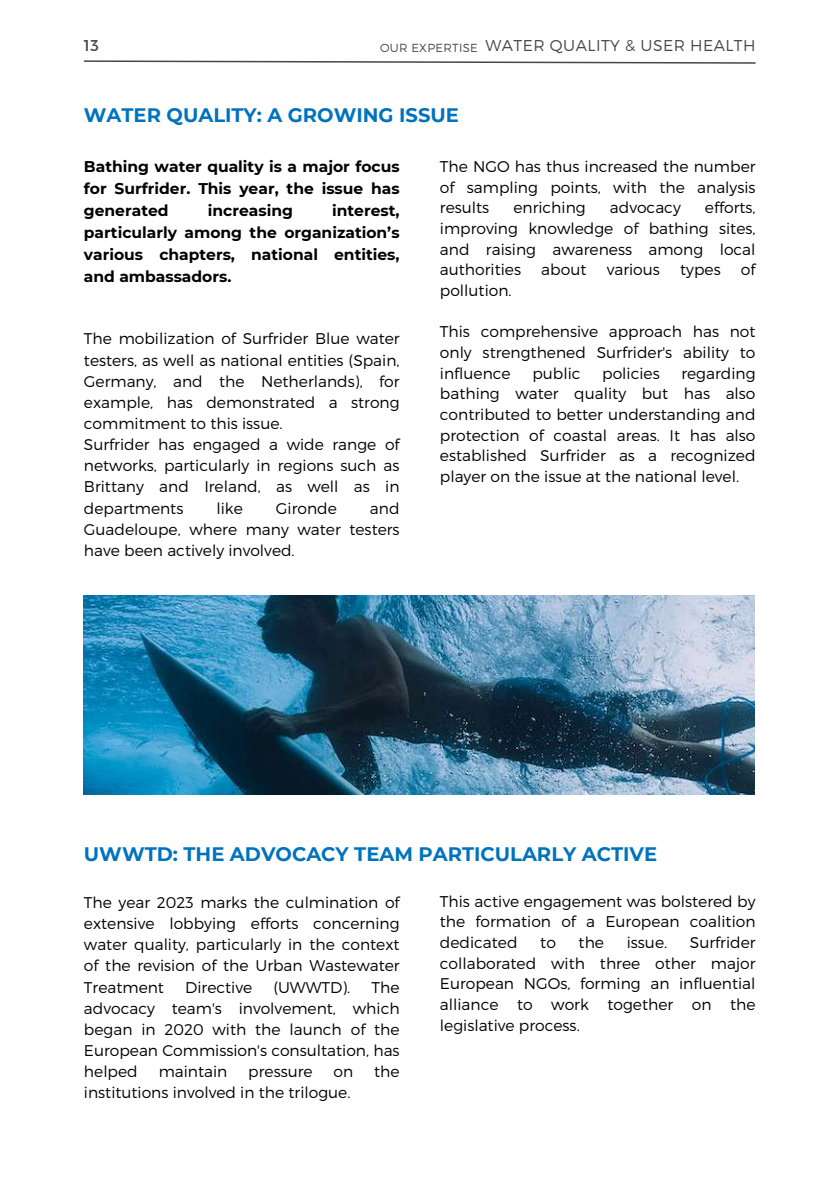
<style>
.page{position:relative;width:839px;height:1191px;background:#fff}
.page>*{position:absolute;margin:0;border:0;box-sizing:border-box;transform-origin:0 0}
.t1{font:700 19.6px "Montserrat";color:#0073be}
.t2{font:300 15.6px/20.6px "Montserrat";color:#000;text-align:justify}
.t3{font:700 15.6px/22px "Montserrat";color:#000;text-align:justify}
.t4{font:300 15.6px "Montserrat";letter-spacing:.03em;color:#474747}
.t5{font:15.6px "Montserrat";color:#474747}
.t6{font:300 15.4px/21.2px "Montserrat";color:#000;text-align:justify}
.s1{font-size:11.6px}
</style>
<div class="page">
<svg style="left:84px;top:60px;width:672px;height:4px"></svg>
<img style="left:84px;top:595px;width:670px;height:200px">
<p class="t5" style="left:84px;top:35px;width:16px">13</p>
<p class="t4" style="left:380px;top:35px;width:377px"><span class="s1">OUR EXPERTISE</span> WATER QUALITY &amp; USER HEALTH</p>
<p class="t1" style="left:84px;top:103px;width:376px">WATER QUALITY: A GROWING ISSUE</p>
<p class="t3" style="left:84px;top:155px;width:317px">Bathing water quality is a major focus for Surfrider. This year, the issue has generated</p>
<p class="t2" style="left:440px;top:155px;width:317px">The NGO has thus increased the number of sampling points, with the analysis results</p>
<p class="t2" style="left:440px;top:197px;width:317px;text-indent:265px">efforts, improving knowledge of bathing sites, and raising awareness among local authorities</p>
<p class="t2" style="left:513px;top:197px;width:74px">enriching</p>
<p class="t2" style="left:609px;top:197px;width:72px">advocacy</p>
<p class="t3" style="left:84px;top:199px;width:317px;text-indent:248px">interest, particularly among the organization’s various chapters, national entities, and ambassadors.</p>
<p class="t3" style="left:208px;top:199px;width:87px">increasing</p>
<p class="t2" style="left:541px;top:259px;width:47px">about</p>
<p class="t2" style="left:606px;top:259px;width:55px">various</p>
<p class="t2" style="left:680px;top:259px;width:42px">types</p>
<p class="t2" style="left:741px;top:259px;width:16px">of</p>
<p class="t6" style="left:84px;top:328px;width:317px;text-align:left">The mobilization of Surfrider Blue water testers, as well as national entities (Spain, Germany, and the Netherlands), for example, has demonstrated a strong commitment to this issue.<br>Surfrider has engaged a wide range of networks, particularly in regions such as Brittany and Ireland, as well as in departments</p>
<p class="t6" style="left:84px;top:497px;width:317px;text-indent:286px">and Guadeloupe, where many water testers have been actively involved.</p>
<p class="t6" style="left:216px;top:497px;width:28px">like</p>
<p class="t6" style="left:276px;top:497px;width:62px">Gironde</p>
<p class="t2" style="left:440px;top:279px;width:73px">pollution.</p>
<p class="t2" style="left:440px;top:321px;width:317px">This comprehensive approach has not only strengthened Surfrider's ability to influence</p>
<p class="t2" style="left:440px;top:362px;width:317px;text-indent:241px">regarding bathing water quality but has also contributed to better understanding and protection of coastal areas. It has also established Surfrider as a recognized player on the issue at the national level.</p>
<p class="t2" style="left:532px;top:362px;width:50px">public</p>
<p class="t2" style="left:602px;top:362px;width:59px">policies</p>
<p class="t1" style="left:84px;top:842px;width:574px">UWWTD: THE ADVOCACY TEAM PARTICULARLY ACTIVE</p>
<p class="t6" style="left:84px;top:891px;width:317px">The year 2023 marks the culmination of extensive lobbying efforts concerning water quality, particularly in the context of the revision of the Urban Wastewater Treatment</p>
<p class="t2" style="left:440px;top:890px;width:317px">This active engagement was bolstered by the formation of a European coalition dedicated</p>
<p class="t2" style="left:440px;top:931px;width:317px;text-indent:250px">Surfrider collaborated with three other major European NGOs, forming an influential alliance to work together on the legislative process.</p>
<p class="t2" style="left:540px;top:931px;width:17px">to</p>
<p class="t2" style="left:578px;top:931px;width:27px">the</p>
<p class="t2" style="left:626px;top:931px;width:42px">issue.</p>
<p class="t6" style="left:84px;top:976px;width:317px;text-indent:287px">The advocacy team's involvement, which began in 2020 with the launch of the European Commission's consultation, has helped</p>
<p class="t6" style="left:185px;top:976px;width:68px">Directive</p>
<p class="t6" style="left:273px;top:976px;width:78px">(UWWTD).</p>
<p class="t6" style="left:159px;top:1060px;width:70px">maintain</p>
<p class="t6" style="left:248px;top:1060px;width:66px">pressure</p>
<p class="t6" style="left:333px;top:1060px;width:21px">on</p>
<p class="t6" style="left:374px;top:1060px;width:27px">the</p>
<p class="t6" style="left:84px;top:1081px;width:268px">institutions involved in the trilogue.</p>
</div>
